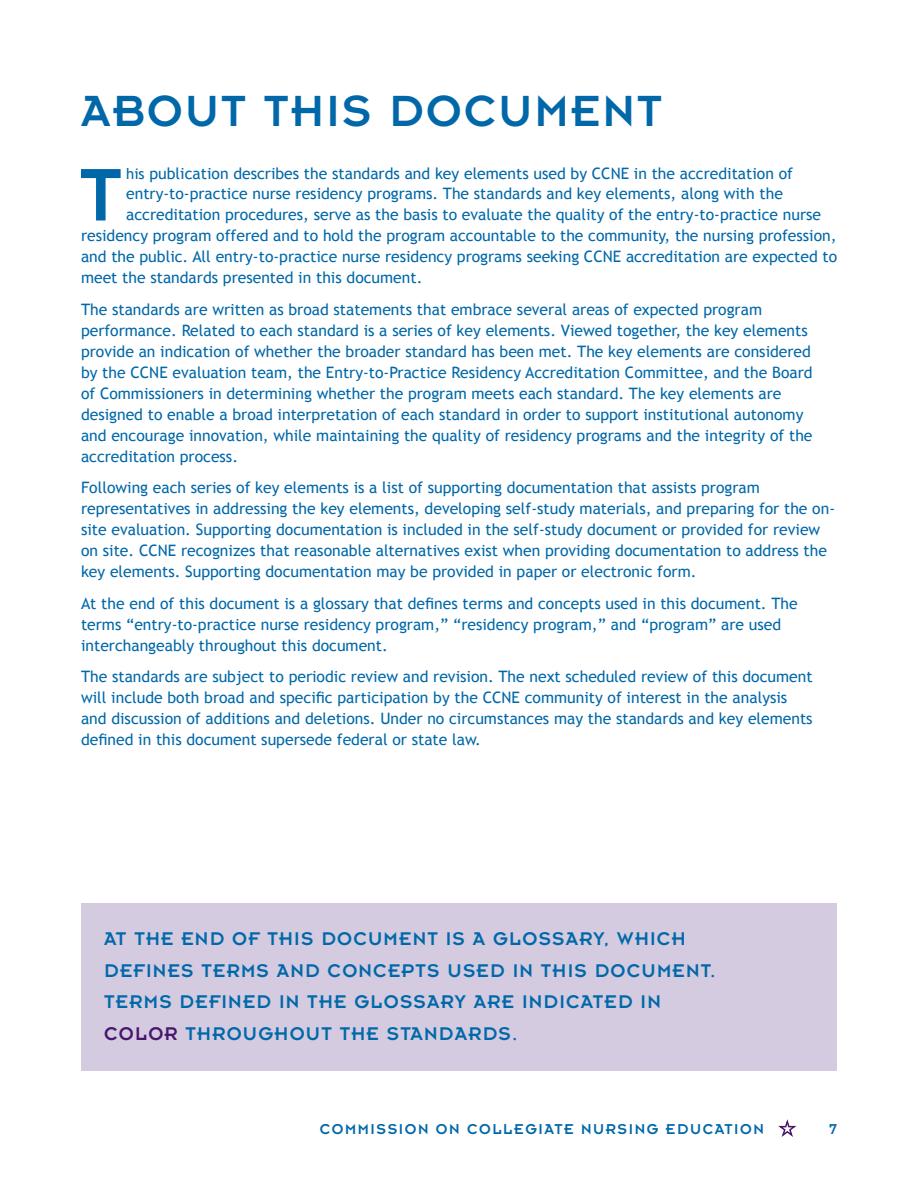
<style>
.page{position:relative;width:918px;height:1188px;background:#fff}
.page>*{position:absolute;margin:0;border:0;box-sizing:border-box;transform-origin:0 0}
.t1{font:81.9px "Insignia";color:#0068a9}
.t2{font:48px "Insignia";letter-spacing:.05em;color:#0068a9}
.t3{font:20.25px/31.5px "Insignia";letter-spacing:.06em;color:#0068a9}
.t4{font:15.75px/21px "Trebuchet MS";color:#0068a9}
.t5{font:15.75px "Insignia";letter-spacing:.1em;color:#0068a9}
.s1{font-size:15px}
.s2{color:#48166d}
</style>
<div class="page">
<svg style="left:778px;top:1120px;width:19px;height:17px"></svg>
<div style="left:81px;top:903px;width:756px;height:168px;background:#d4cbe0"></div>
<h2 class="t2" style="left:81px;top:86px;width:583px">ABOUT THIS DOCUMENT</h2>
<h1 class="t1" style="left:80px;top:153px;width:44px">T</h1>
<p class="t4" style="left:126px;top:163px;width:668px"><span class="s1">his</span> publication describes the standards and key elements used by CCNE in the accreditation of</p>
<p class="t4" style="left:126px;top:184px;width:658px">entry-to-practice nurse residency programs. The standards and key elements, along with the</p>
<p class="t4" style="left:126px;top:205px;width:696px">accreditation procedures, serve as the basis to evaluate the quality of the entry-to-practice nurse</p>
<p class="t4" style="left:81px;top:226px;width:757px">residency program offered and to hold the program accountable to the community, the nursing profession,</p>
<p class="t4" style="left:81px;top:247px;width:758px">and the public. All entry-to-practice nurse residency programs seeking CCNE accreditation are expected to</p>
<p class="t4" style="left:81px;top:268px;width:343px">meet the standards presented in this document.</p>
<p class="t4" style="left:81px;top:299px;width:733px">The standards are written as broad statements that embrace several areas of expected program performance. Related to each standard is a series of key elements. Viewed together, the key elements provide an indication of whether the broader standard has been met. The key elements are considered by the CCNE evaluation team, the Entry-to-Practice Residency Accreditation Committee, and the Board of Commissioners in determining whether the program meets each standard. The key elements are designed to enable a broad interpretation of each standard in order to support institutional autonomy and encourage innovation, while maintaining the quality of residency programs and the integrity of the accreditation process.</p>
<p class="t4" style="left:81px;top:478px;width:756px">Following each series of key elements is a list of supporting documentation that assists program representatives in addressing the key elements, developing self-study materials, and preparing for the on&shy;site evaluation. Supporting documentation is included in the self-study document or provided for review on site. CCNE recognizes that reasonable alternatives exist when providing documentation to address the key elements. Supporting documentation may be provided in paper or electronic form.</p>
<p class="t4" style="left:81px;top:593px;width:718px">At the end of this document is a glossary that defines terms and concepts used in this document. The terms “entry-to-practice nurse residency program,” “residency program,” and “program” are used interchangeably throughout this document.</p>
<p class="t4" style="left:81px;top:667px;width:733px">The standards are subject to periodic review and revision. The next scheduled review of this document will include both broad and specific participation by the CCNE community of interest in the analysis and discussion of additions and deletions. Under no circumstances may the standards and key elements defined in this document supersede federal or state law.</p>
<p class="t3" style="left:104px;top:923px;width:613px">AT THE END OF THIS DOCUMENT IS A GLOSSARY, WHICH DEFINES TERMS AND CONCEPTS USED IN THIS DOCUMENT.<br>TERMS DEFINED IN THE GLOSSARY ARE INDICATED IN <span class="s2">COLOR</span> THROUGHOUT THE STANDARDS.</p>
<p class="t5" style="left:320px;top:1121px;width:446px">COMMISSION ON COLLEGIATE NURSING EDUCATION</p>
<p class="t5" style="left:829px;top:1121px;width:9px">7</p>
</div>
